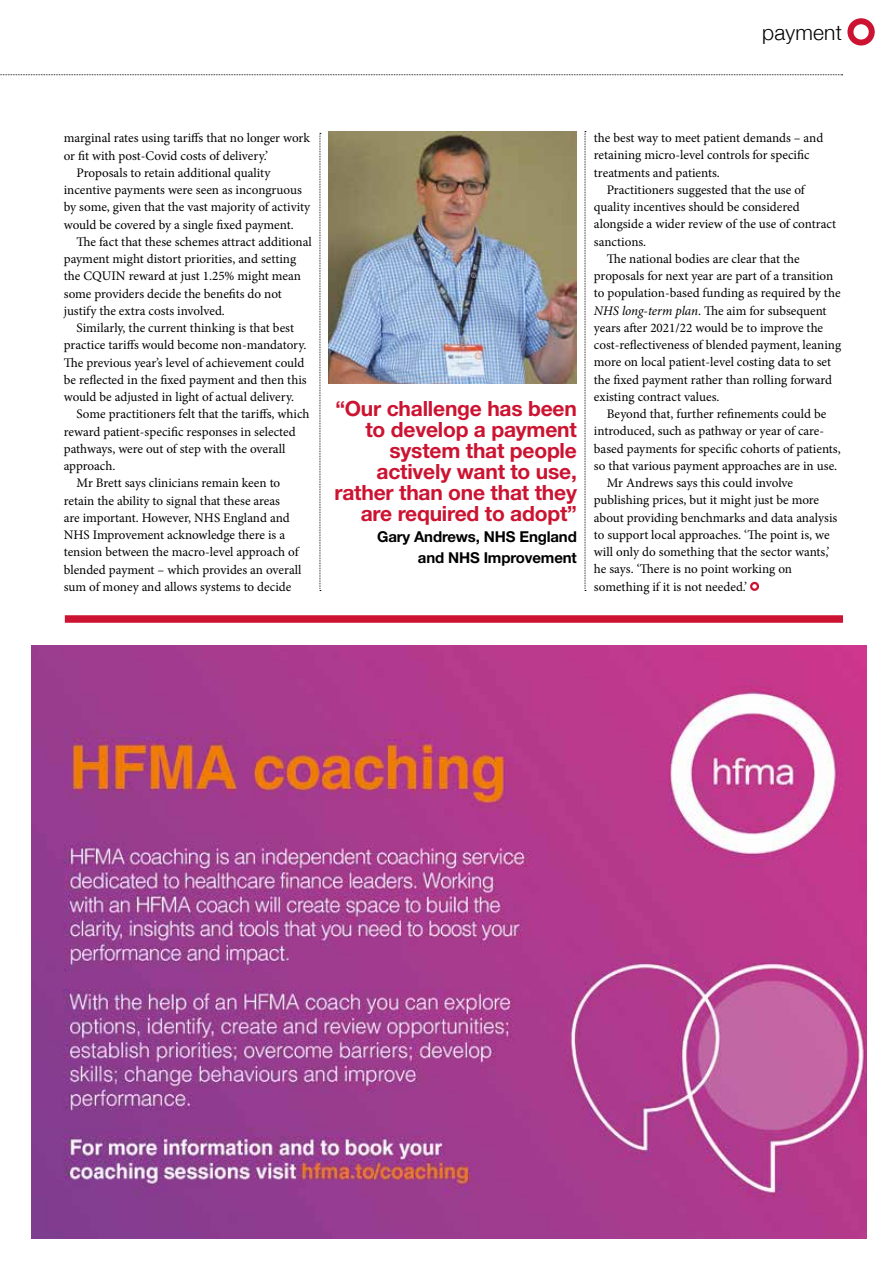
<style>
.page{position:relative;width:893px;height:1263px;background:#fff}
.page>*{position:absolute;margin:0;border:0;box-sizing:border-box;transform-origin:0 0}
.t1{font:700 21px/21px "Helvetica Neue LT Pro";letter-spacing:-.01em;color:#cc1331;text-align:right}
.t2{font:300 21px "Helvetica Neue";letter-spacing:.01em;color:#000}
.t3{font:700 15px/21px "Helvetica Neue LT Pro";letter-spacing:-.01em;color:#000;text-align:right}
.t4{font:13.2px/17.2px "Minion Pro";color:#000}
.s1{font-style:italic}
</style>
<div class="page">
<svg style="left:0;top:74px;width:843px;height:1px"></svg>
<img style="left:31px;top:645px;width:835px;height:594px">
<div style="left:65px;top:615px;width:778px;height:8px;background:#cc1331"></div>
<div style="left:750px;top:582px;width:9px;height:9px;border:2px solid #cc1331;border-radius:50%"></div>
<svg style="left:320px;top:133px;width:1px;height:458px"></svg>
<svg style="left:585px;top:131px;width:1px;height:460px"></svg>
<div style="left:847px;top:18px;width:28px;height:28px;border:6px solid #cc1331;border-radius:50%"></div>
<img style="left:329px;top:132px;width:248px;height:252px">
<h1 class="t2" style="left:762px;top:19px;width:81px">payment</h1>
<p class="t4" style="left:64px;top:130px;width:248px">marginal rates using tariffs that no longer work</p>
<p class="t4" style="left:64px;top:147px;width:206px">or fit with post-Covid costs of delivery.’</p>
<p class="t4" style="left:77px;top:164px;width:195px">Proposals to retain additional quality</p>
<p class="t4" style="left:64px;top:181px;width:240px">incentive payments were seen as incongruous</p>
<p class="t4" style="left:64px;top:199px;width:248px">by some, given that the vast majority of activity</p>
<p class="t4" style="left:64px;top:216px;width:232px">would be covered by a single fixed payment.</p>
<p class="t4" style="left:77px;top:233px;width:237px">The fact that these schemes attract additional</p>
<p class="t4" style="left:64px;top:250px;width:234px">payment might distort priorities, and setting</p>
<p class="t4" style="left:64px;top:268px;width:239px">the CQUIN reward at just 1.25% might mean</p>
<p class="t4" style="left:64px;top:285px;width:220px">some providers decide the benefits do not</p>
<p class="t4" style="left:64px;top:302px;width:163px">justify the extra costs involved.</p>
<p class="t4" style="left:77px;top:319px;width:219px">Similarly, the current thinking is that best</p>
<p class="t4" style="left:64px;top:336px;width:244px">practice tariffs would become non-mandatory.</p>
<p class="t4" style="left:64px;top:354px;width:242px">The previous year’s level of achievement could</p>
<p class="t4" style="left:64px;top:371px;width:244px">be reflected in the fixed payment and then this</p>
<p class="t4" style="left:64px;top:388px;width:232px">would be adjusted in light of actual delivery.</p>
<p class="t4" style="left:77px;top:405px;width:235px">Some practitioners felt that the tariffs, which</p>
<p class="t4" style="left:64px;top:423px;width:234px">reward patient-specific responses in selected</p>
<p class="t4" style="left:64px;top:440px;width:223px">pathways, were out of step with the overall</p>
<p class="t4" style="left:64px;top:457px;width:53px">approach.</p>
<p class="t4" style="left:77px;top:474px;width:205px">Mr Brett says clinicians remain keen to</p>
<p class="t4" style="left:64px;top:492px;width:218px">retain the ability to signal that these areas</p>
<p class="t4" style="left:64px;top:509px;width:227px">are important. However, NHS England and</p>
<p class="t4" style="left:64px;top:526px;width:223px">NHS Improvement acknowledge there is a</p>
<p class="t4" style="left:64px;top:543px;width:236px">tension between the macro-level approach of</p>
<p class="t4" style="left:64px;top:561px;width:239px">blended payment – which provides an overall</p>
<p class="t4" style="left:64px;top:578px;width:229px">sum of money and allows systems to decide</p>
<h1 class="t1" style="left:334px;top:398px;width:244px">“Our challenge has been to develop a payment system that people actively want to use, rather than one that they are required to adopt”</h1>
<p class="t3" style="left:377px;top:526px;width:201px">Gary Andrews, NHS England and NHS Improvement</p>
<p class="t4" style="left:594px;top:129px;width:231px">the best way to meet patient demands – and retaining micro-level controls for specific treatments and patients.</p>
<p class="t4" style="left:607px;top:181px;width:200px">Practitioners suggested that the use of</p>
<p class="t4" style="left:594px;top:198px;width:207px">quality incentives should be considered</p>
<p class="t4" style="left:594px;top:216px;width:244px">alongside a wider review of the use of contract</p>
<p class="t4" style="left:594px;top:233px;width:54px">sanctions.</p>
<p class="t4" style="left:607px;top:250px;width:195px">The national bodies are clear that the</p>
<p class="t4" style="left:594px;top:267px;width:241px">proposals for next year are part of a transition</p>
<p class="t4" style="left:594px;top:285px;width:248px">to population-based funding as required by the</p>
<p class="t4" style="left:594px;top:302px;width:234px"><span class="s1">NHS long-term plan</span>. The aim for subsequent</p>
<p class="t4" style="left:594px;top:319px;width:231px">years after 2021/22 would be to improve the</p>
<p class="t4" style="left:594px;top:336px;width:249px">cost-reflectiveness of blended payment, leaning</p>
<p class="t4" style="left:594px;top:354px;width:239px">more on local patient-level costing data to set</p>
<p class="t4" style="left:594px;top:371px;width:240px">the fixed payment rather than rolling forward</p>
<p class="t4" style="left:594px;top:388px;width:127px">existing contract values.</p>
<p class="t4" style="left:607px;top:405px;width:221px">Beyond that, further refinements could be</p>
<p class="t4" style="left:594px;top:423px;width:232px">introduced, such as pathway or year of care-</p>
<p class="t4" style="left:594px;top:440px;width:248px">based payments for specific cohorts of patients,</p>
<p class="t4" style="left:594px;top:457px;width:245px">so that various payment approaches are in use.</p>
<p class="t4" style="left:607px;top:474px;width:188px">Mr Andrews says this could involve</p>
<p class="t4" style="left:594px;top:492px;width:227px">publishing prices, but it might just be more</p>
<p class="t4" style="left:594px;top:509px;width:245px">about providing benchmarks and data analysis</p>
<p class="t4" style="left:594px;top:526px;width:237px">to support local approaches. ‘The point is, we</p>
<p class="t4" style="left:594px;top:543px;width:237px">will only do something that the sector wants,’</p>
<p class="t4" style="left:594px;top:561px;width:200px">he says. ‘There is no point working on</p>
<p class="t4" style="left:594px;top:578px;width:155px">something if it is not needed.’</p>
</div>
